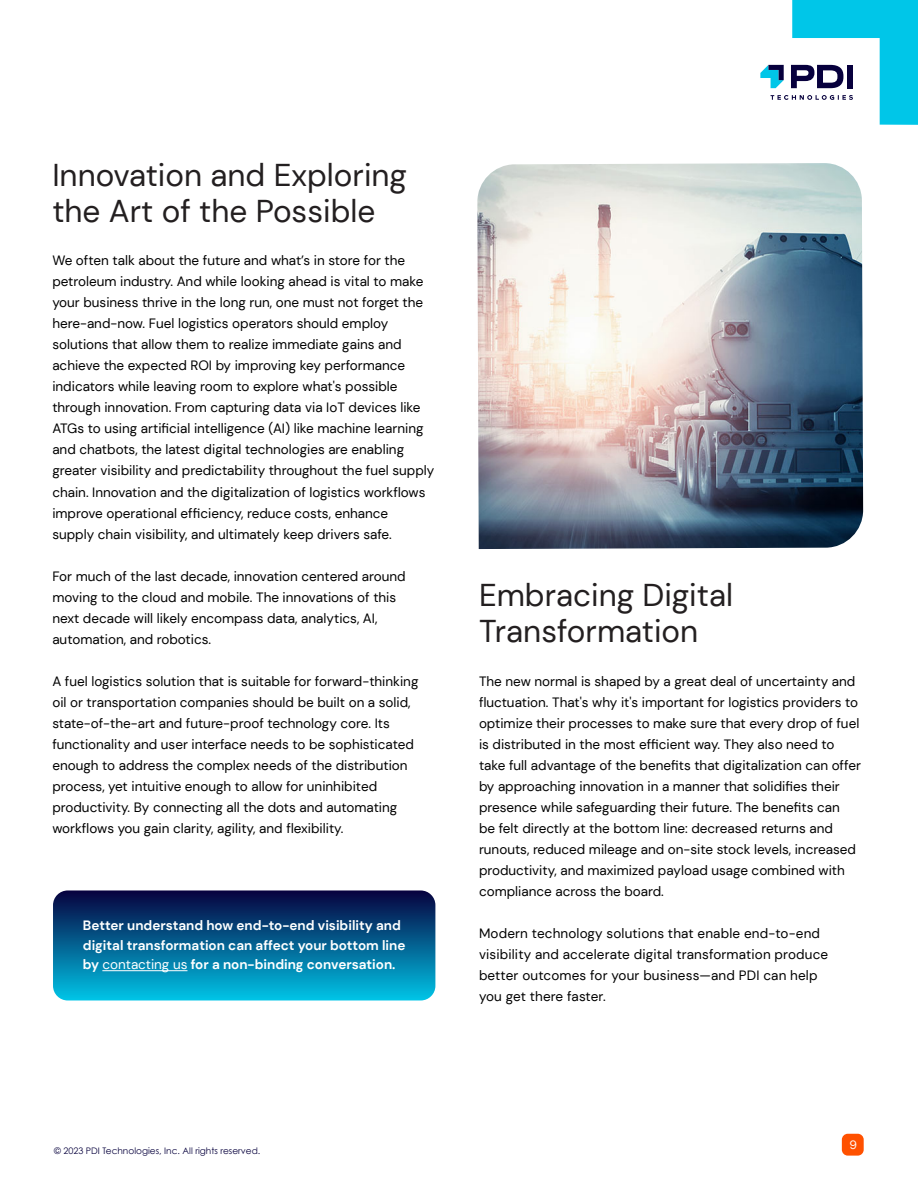
<style>
.page{position:relative;width:918px;height:1188px;background:#fff}
.page>*{position:absolute;margin:0;border:0;box-sizing:border-box;transform-origin:0 0}
.t1{font:31.5px/36px "DM Sans";color:#231f20}
.t2{font:13.5px/21px "DM Sans";color:#000}
.t3{font:700 13.5px/19.5px "DM Sans";color:#fff}
.t4{font:12px "DM Sans";color:#fff}
.t5{font:9px "Century Gothic";color:#07003d}
.s1{font-weight:400}
</style>
<div class="page">
<svg style="left:53px;top:890px;width:382px;height:110px;background:#056393"></svg>
<hr style="left:102px;top:970px;width:85px;height:1px;background:#fff">
<div style="left:842px;top:1134px;width:22px;height:22px;background:#ff5100;border-radius:6px"></div>
<svg style="left:760px;top:0;width:158px;height:125px"></svg>
<img style="left:477px;top:163px;width:386px;height:386px">
<h1 class="t1" style="left:52px;top:156px;width:356px">Innovation and Exploring the Art of the Possible</h1>
<p class="t2" style="left:52px;top:250px;width:384px">We often talk about the future and what’s in store for the petroleum industry. And while looking ahead is vital to make your business thrive in the long run, one must not forget the here-and-now. Fuel logistics operators should employ solutions that allow them to realize immediate gains and achieve the expected ROI by improving key performance indicators while leaving room to explore what's possible through innovation. From capturing data via IoT devices like ATGs to using artificial intelligence (AI) like machine learning and chatbots, the latest digital technologies are enabling greater visibility and predictability throughout the fuel supply chain. Innovation and the digitalization of logistics workflows improve operational efficiency, reduce costs, enhance<br>supply chain visibility, and ultimately keep drivers safe.</p>
<p class="t2" style="left:52px;top:565px;width:355px">For much of the last decade, innovation centered around moving to the cloud and mobile. The innovations of this next decade will likely encompass data, analytics, AI, automation, and robotics.</p>
<p class="t2" style="left:52px;top:670px;width:368px">A fuel logistics solution that is suitable for forward-thinking oil or transportation companies should be built on a solid, state-of-the-art and future-proof technology core. Its functionality and user interface needs to be sophisticated enough to address the complex needs of the distribution process, yet intuitive enough to allow for uninhibited productivity. By connecting all the dots and automating workflows you gain clarity, agility, and flexibility.</p>
<p class="t3" style="left:83px;top:916px;width:324px">Better understand how end-to-end visibility and digital transformation can affect your bottom line by <span class="s1">contacting us</span> for a non-binding conversation.</p>
<h1 class="t1" style="left:479px;top:577px;width:256px">Embracing Digital<br>Transformation</h1>
<p class="t2" style="left:479px;top:670px;width:383px">The new normal is shaped by a great deal of uncertainty and fluctuation. That's why it's important for logistics providers to optimize their processes to make sure that every drop of fuel is distributed in the most efficient way. They also need to take full advantage of the benefits that digitalization can offer by approaching innovation in a manner that solidifies their presence while safeguarding their future. The benefits can<br>be felt directly at the bottom line: decreased returns and runouts, reduced mileage and on-site stock levels, increased productivity, and maximized payload usage combined with compliance across the board.</p>
<p class="t2" style="left:479px;top:922px;width:351px">Modern technology solutions that enable end-to-end visibility and accelerate digital transformation produce better outcomes for your business—and PDI can help you get there faster.</p>
<p class="t5" style="left:54px;top:1145px;width:208px">© 2023 PDI Technologies, Inc. All rights reserved.</p>
<p class="t4" style="left:849px;top:1137px;width:9px">9</p>
</div>
